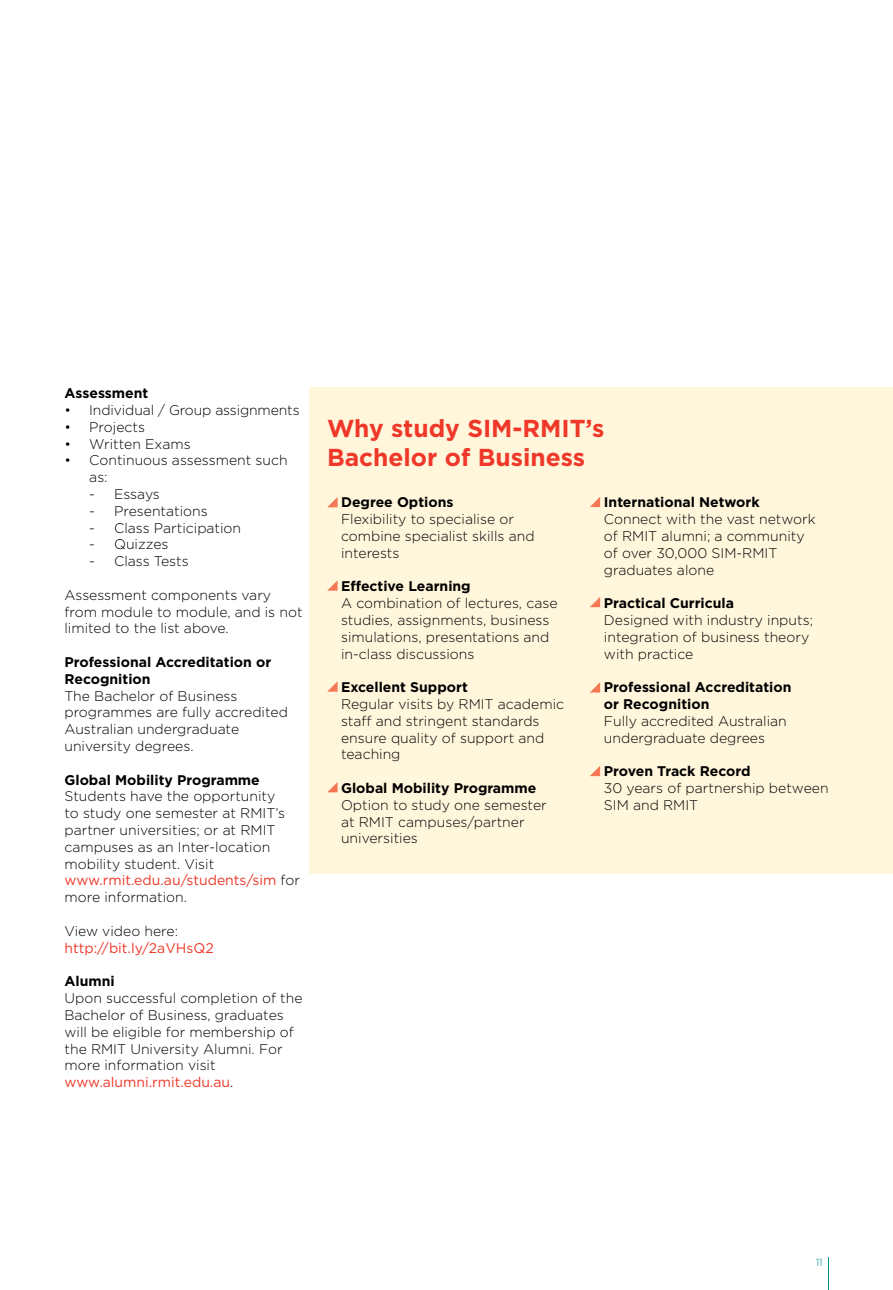
<style>
.page{position:relative;width:893px;height:1290px;background:#fff}
.page>*{position:absolute;margin:0;border:0;box-sizing:border-box;transform-origin:0 0}
.t1{font:700 24.5px/29.4px "Gotham";color:#ef3829}
.t2{font:300 14px/16.8px "Gotham";color:#000}
.t3{font:700 14px/16.8px "Gotham";color:#000}
.t4{font:14px "Gotham";color:#ef3829}
.t5{font:300 10.5px "Gotham";color:#009597}
.s1{font-weight:400;color:#ef3829}
</style>
<div class="page">
<hr style="left:828px;top:1258px;width:1px;height:32px;background:#009597">
<div style="left:310px;top:387px;width:583px;height:487px;background:#fff6dc"></div>
<svg style="left:327px;top:497px;width:11px;height:10px"></svg>
<svg style="left:590px;top:497px;width:10px;height:10px"></svg>
<svg style="left:590px;top:597px;width:10px;height:10px"></svg>
<svg style="left:590px;top:682px;width:10px;height:10px"></svg>
<svg style="left:590px;top:766px;width:10px;height:10px"></svg>
<svg style="left:327px;top:580px;width:11px;height:11px"></svg>
<svg style="left:327px;top:681px;width:11px;height:11px"></svg>
<svg style="left:327px;top:782px;width:11px;height:10px"></svg>
<p class="t3" style="left:64px;top:385px;width:85px">Assessment</p>
<p class="t2" style="left:64px;top:401px;width:237px">• Individual / Group assignments</p>
<p class="t2" style="left:64px;top:418px;width:82px">• Projects</p>
<p class="t2" style="left:64px;top:435px;width:128px">• Written Exams</p>
<p class="t2" style="left:89px;top:452px;width:200px;text-indent:-25px">• Continuous assessment such as:</p>
<p class="t2" style="left:89px;top:485px;width:72px">- Essays</p>
<p class="t2" style="left:89px;top:502px;width:120px">- Presentations</p>
<p class="t2" style="left:89px;top:519px;width:153px">- Class Participation</p>
<p class="t2" style="left:89px;top:536px;width:81px">- Quizzes</p>
<p class="t2" style="left:89px;top:552px;width:101px">- Class Tests</p>
<p class="t2" style="left:64px;top:586px;width:240px">Assessment components vary from module to module, and is not limited to the list above.</p>
<p class="t3" style="left:64px;top:653px;width:208px">Professional Accreditation or<br>Recognition</p>
<p class="t2" style="left:64px;top:687px;width:225px">The Bachelor of Business programmes are fully accredited<br>Australian undergraduate university degrees.</p>
<p class="t3" style="left:64px;top:771px;width:197px">Global Mobility Programme</p>
<p class="t2" style="left:64px;top:788px;width:237px">Students have the opportunity<br>to study one semester at RMIT’s partner universities; or at RMIT campuses as an Inter-location mobility student. Visit <span class="s1">www.rmit.edu.au/students/sim</span> for more information.</p>
<p class="t2" style="left:64px;top:922px;width:115px">View video here:</p>
<p class="t4" style="left:64px;top:939px;width:151px">http://bit.ly/2aVHsQ2</p>
<p class="t3" style="left:64px;top:973px;width:52px">Alumni</p>
<p class="t2" style="left:64px;top:989px;width:240px">Upon successful completion of the<br>Bachelor of Business, graduates will be eligible for membership of the RMIT University Alumni. For more information visit <span class="s1">www.alumni.rmit.edu.au</span>.</p>
<h1 class="t1" style="left:327px;top:413px;width:279px">Why study SIM-RMIT’s<br>Bachelor of Business</h1>
<p class="t3" style="left:341px;top:494px;width:114px">Degree Options</p>
<p class="t2" style="left:341px;top:510px;width:195px">Flexibility to specialise or combine specialist skills and interests</p>
<p class="t3" style="left:341px;top:578px;width:131px">Effective Learning</p>
<p class="t2" style="left:341px;top:594px;width:218px">A combination of lectures, case studies, assignments, business simulations, presentations and in-class discussions</p>
<p class="t3" style="left:341px;top:679px;width:128px">Excellent Support</p>
<p class="t2" style="left:341px;top:695px;width:225px">Regular visits by RMIT academic staff and stringent standards ensure quality of support and teaching</p>
<p class="t3" style="left:341px;top:779px;width:197px">Global Mobility Programme</p>
<p class="t2" style="left:341px;top:796px;width:207px">Option to study one semester at RMIT campuses/partner universities</p>
<p class="t3" style="left:604px;top:494px;width:157px">International Network</p>
<p class="t2" style="left:604px;top:510px;width:213px">Connect with the vast network of RMIT alumni; a community of over 30,000 SIM-RMIT graduates alone</p>
<p class="t3" style="left:604px;top:595px;width:132px">Practical Curricula</p>
<p class="t2" style="left:604px;top:611px;width:211px">Designed with industry inputs; integration of business theory with practice</p>
<p class="t3" style="left:604px;top:679px;width:189px">Professional Accreditation or Recognition</p>
<p class="t2" style="left:604px;top:712px;width:184px">Fully accredited Australian undergraduate degrees</p>
<p class="t3" style="left:604px;top:763px;width:148px">Proven Track Record</p>
<p class="t2" style="left:604px;top:779px;width:226px">30 years of partnership between<br>SIM and RMIT</p>
<p class="t5" style="left:816px;top:1256px;width:9px">11</p>
</div>
